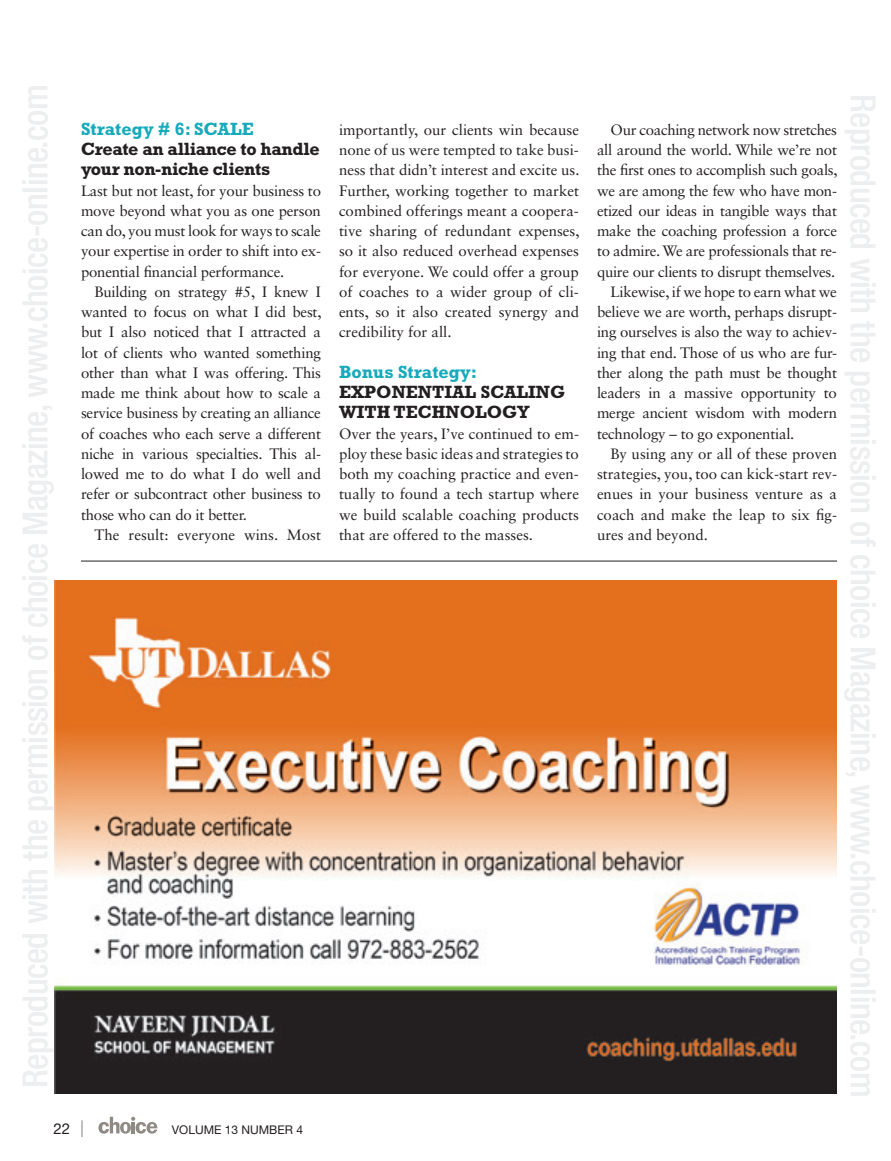
<style>
.page{position:relative;width:891px;height:1161px;background:#fff}
.page>*{position:absolute;margin:0;border:0;box-sizing:border-box;transform-origin:0 0}
.t1{font:700 18px/20.2px "Rockwell";letter-spacing:-.02em;color:#231f20}
.t2{font:700 18px/20.2px "Rockwell";color:#231f20}
.t3{font:700 18px "Rockwell";color:#16aabb}
.t4{font:15px/20.2px "Sabon LT Std";letter-spacing:-.015em;color:#231f20;text-align:justify}
.t5{font:15px "Helvetica Neue LT Std";color:#231f20}
.t6{font:12px "Helvetica Neue LT Std";color:#231f20}
</style>
<div class="page">
<svg style="left:98px;top:1117px;width:59px;height:17px"></svg>
<svg style="left:82px;top:1120px;width:1px;height:17px"></svg>
<hr style="left:81px;top:561px;width:756px;height:1px;background:#231f20">
<img style="left:54px;top:580px;width:783px;height:513px">
<p class="t3" style="left:81px;top:118px;width:174px">Strategy # 6: SCALE</p>
<p class="t1" style="left:81px;top:139px;width:240px">Create an alliance to handle your non-niche clients</p>
<p class="t4" style="left:81px;top:180px;width:242px">Last but not least, for your business to move beyond what you as one person can do, you must look for ways to scale your expertise in order to shift into ex&shy;ponential financial performance.</p>
<p class="t4" style="left:81px;top:282px;width:242px;text-indent:14px">Building on strategy #5, I knew I wanted to focus on what I did best, but I also noticed that I attracted a lot of clients who wanted something other than what I was offering. This made me think about how to scale a service business by creating an alliance of coaches who each serve a different niche in various specialties. This al&shy;lowed me to do what I do well and refer or subcontract other business to those who can do it better.</p>
<p class="t4" style="left:94px;top:525px;width:228px">The result: everyone wins. Most</p>
<p class="t4" style="left:339px;top:120px;width:242px">importantly, our clients win because none of us were tempted to take busi&shy;ness that didn’t interest and excite us.<br>Further, working together to market combined offerings meant a coopera&shy;tive sharing of redundant expenses, so it also reduced overhead expenses for everyone. We could offer a group of coaches to a wider group of cli&shy;ents, so it also created synergy and credibility for all.</p>
<p class="t3" style="left:339px;top:361px;width:140px">Bonus Strategy:</p>
<p class="t2" style="left:339px;top:382px;width:228px">EXPONENTIAL SCALING<br>WITH TECHNOLOGY</p>
<p class="t4" style="left:339px;top:423px;width:242px">Over the years, I’ve continued to em&shy;ploy these basic ideas and strategies to both my coaching practice and even&shy;tually to found a tech startup where we build scalable coaching products that are offered to the masses.</p>
<p class="t4" style="left:610px;top:120px;width:228px">Our coaching network now stretches</p>
<p class="t4" style="left:597px;top:140px;width:242px">all around the world. While we’re not</p>
<p class="t4" style="left:597px;top:160px;width:242px">the first ones to accomplish such goals,</p>
<p class="t4" style="left:597px;top:180px;width:242px">we are among the few who have mon-</p>
<p class="t4" style="left:597px;top:201px;width:242px">etized our ideas in tangible ways that</p>
<p class="t4" style="left:597px;top:221px;width:242px">make the coaching profession a force</p>
<p class="t4" style="left:597px;top:241px;width:241px">to admire. We are professionals that re-</p>
<p class="t4" style="left:597px;top:261px;width:240px">quire our clients to disrupt themselves.</p>
<p class="t4" style="left:610px;top:282px;width:228px">Likewise, if we hope to earn what we</p>
<p class="t4" style="left:597px;top:302px;width:242px">believe we are worth, perhaps disrupt-</p>
<p class="t4" style="left:597px;top:322px;width:242px">ing ourselves is also the way to achiev-</p>
<p class="t4" style="left:597px;top:342px;width:241px">ing that end. Those of us who are fur-</p>
<p class="t4" style="left:597px;top:363px;width:242px">ther along the path must be thought</p>
<p class="t4" style="left:597px;top:383px;width:241px">leaders in a massive opportunity to</p>
<p class="t4" style="left:597px;top:403px;width:242px">merge ancient wisdom with modern</p>
<p class="t4" style="left:597px;top:423px;width:199px">technology – to go exponential.</p>
<p class="t4" style="left:610px;top:444px;width:228px">By using any or all of these proven</p>
<p class="t4" style="left:597px;top:464px;width:241px">strategies, you, too can kick-start rev-</p>
<p class="t4" style="left:597px;top:484px;width:242px">enues in your business venture as a</p>
<p class="t4" style="left:597px;top:504px;width:242px">coach and make the leap to six fig-</p>
<p class="t4" style="left:597px;top:525px;width:112px">ures and beyond.</p>
<p class="t5" style="left:54px;top:1120px;width:18px">22</p>
<p class="t6" style="left:172px;top:1123px;width:133px">VOLUME 13 NUMBER 4</p>
</div>
